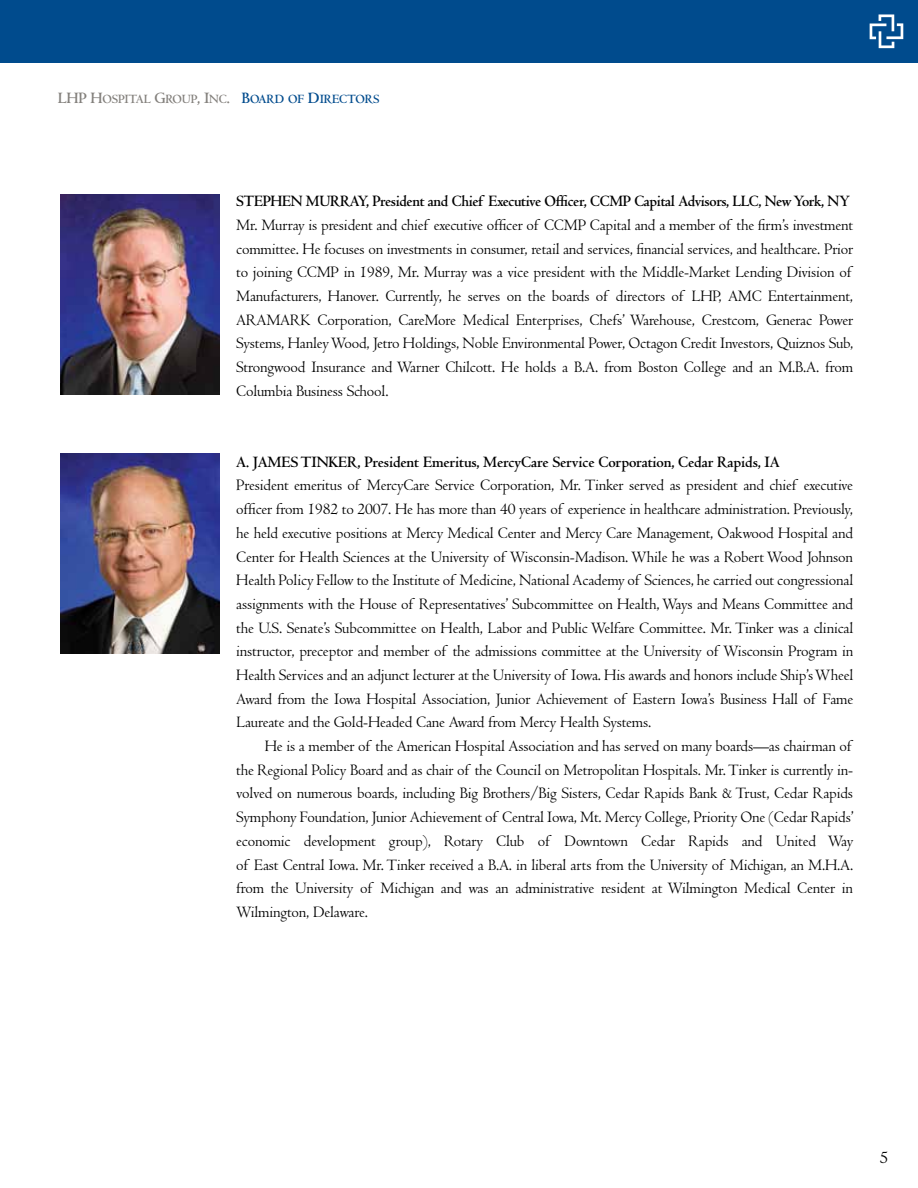
<style>
.page{position:relative;width:918px;height:1188px;background:#fff}
.page>*{position:absolute;margin:0;border:0;box-sizing:border-box;transform-origin:0 0}
.t1{font:18px "Centaur";color:#000}
.t2{font:16.5px/23.7px "Centaur";letter-spacing:-.01em;color:#000;text-align:justify}
.t3{font:700 16.5px "Centaur";letter-spacing:-.02em;color:#000;scale:.95 1}
.t4{font:700 16.5px "Centaur";letter-spacing:-.02em;color:#000}
.t5{font:13.2px "Centaur MT Bold SC800";letter-spacing:-.015em;color:#004b8d}
.s1{font-size:16.5px;color:#827f7b}
.s2{color:#827f7b}
.s3{font-size:16.5px}
</style>
<div class="page">
<img style="left:61px;top:453px;width:159px;height:200px">
<img style="left:60px;top:194px;width:159px;height:200px">
<div style="left:0;top:0;width:918px;height:63px;background:#004b8d"></div>
<svg style="left:870px;top:14px;width:33px;height:34px"></svg>
<p class="t5" style="left:58px;top:92px;width:323px"><span class="s1">LHP H</span><span class="s2">OSPITAL</span> <span class="s1">G</span><span class="s2">ROUP</span><span class="s1">, I</span><span class="s2">NC</span><span class="s1">.</span> <span class="s3">B</span>OARD OF <span class="s3">D</span>IRECTORS</p>
<p class="t3" style="left:236px;top:192px;width:635px">Stephen Murray, President and Chief Executive Officer, CCMP Capital Advisors, LLC, New York, NY</p>
<p class="t2" style="left:236px;top:213px;width:619px">Mr. Murray is president and chief executive officer of CCMP Capital and a member of the firm’s investment committee. He focuses on investments in consumer, retail and services, financial services, and healthcare. Prior to joining CCMP in 1989, Mr. Murray was a vice president with the Middle-Market Lending Division of Manufacturers, Hanover. Currently, he serves on the boards of directors of LHP, AMC Entertainment, ARAMARK Corporation, CareMore Medical Enterprises, Chefs’ Warehouse, Crestcom, Generac Power Systems, Hanley Wood, Jetro Holdings, Noble Environmental Power, Octagon Credit Investors, Quiznos Sub, Strongwood Insurance and Warner Chilcott. He holds a B.A. from Boston College and an M.B.A. from Columbia Business School.</p>
<p class="t4" style="left:236px;top:453px;width:545px">A. James Tinker, President Emeritus, MercyCare Service Corporation, Cedar Rapids, IA</p>
<p class="t2" style="left:236px;top:474px;width:619px">President emeritus of MercyCare Service Corporation, Mr. Tinker served as president and chief executive officer from 1982 to 2007. He has more than 40 years of experience in healthcare administration. Previously, he held executive positions at Mercy Medical Center and Mercy Care Management, Oakwood Hospital and Center for Health Sciences at the University of Wisconsin-Madison. While he was a Robert Wood Johnson Health Policy Fellow to the Institute of Medicine, National Academy of Sciences, he carried out congressional assignments with the House of Representatives’ Subcommittee on Health, Ways and Means Committee and the U.S. Senate’s Subcommittee on Health, Labor and Public Welfare Committee. Mr. Tinker was a clinical instructor, preceptor and member of the admissions committee at the University of Wisconsin Program in Health Services and an adjunct lecturer at the University of Iowa. His awards and honors include Ship’s Wheel Award from the Iowa Hospital Association, Junior Achievement of Eastern Iowa’s Business Hall of Fame Laureate and the Gold-Headed Cane Award from Mercy Health Systems.</p>
<p class="t2" style="left:236px;top:735px;width:619px;text-align:left;text-indent:29px">He is a member of the American Hospital Association and has served on many boards—as chairman of the Regional Policy Board and as chair of the Council on Metropolitan Hospitals. Mr. Tinker is currently in&shy;volved on numerous boards, including Big Brothers/Big Sisters, Cedar Rapids Bank &amp; Trust, Cedar Rapids Symphony Foundation, Junior Achievement of Central Iowa, Mt. Mercy College, Priority One (Cedar Rapids’ economic development group), Rotary Club of Downtown Cedar Rapids and United Way of East Central Iowa. Mr. Tinker received a B.A. in liberal arts from the University of Michigan, an M.H.A. from the University of Michigan and was an administrative resident at Wilmington Medical Center in Wilmington, Delaware.</p>
<p class="t1" style="left:880px;top:1147px;width:10px">5</p>
</div>
